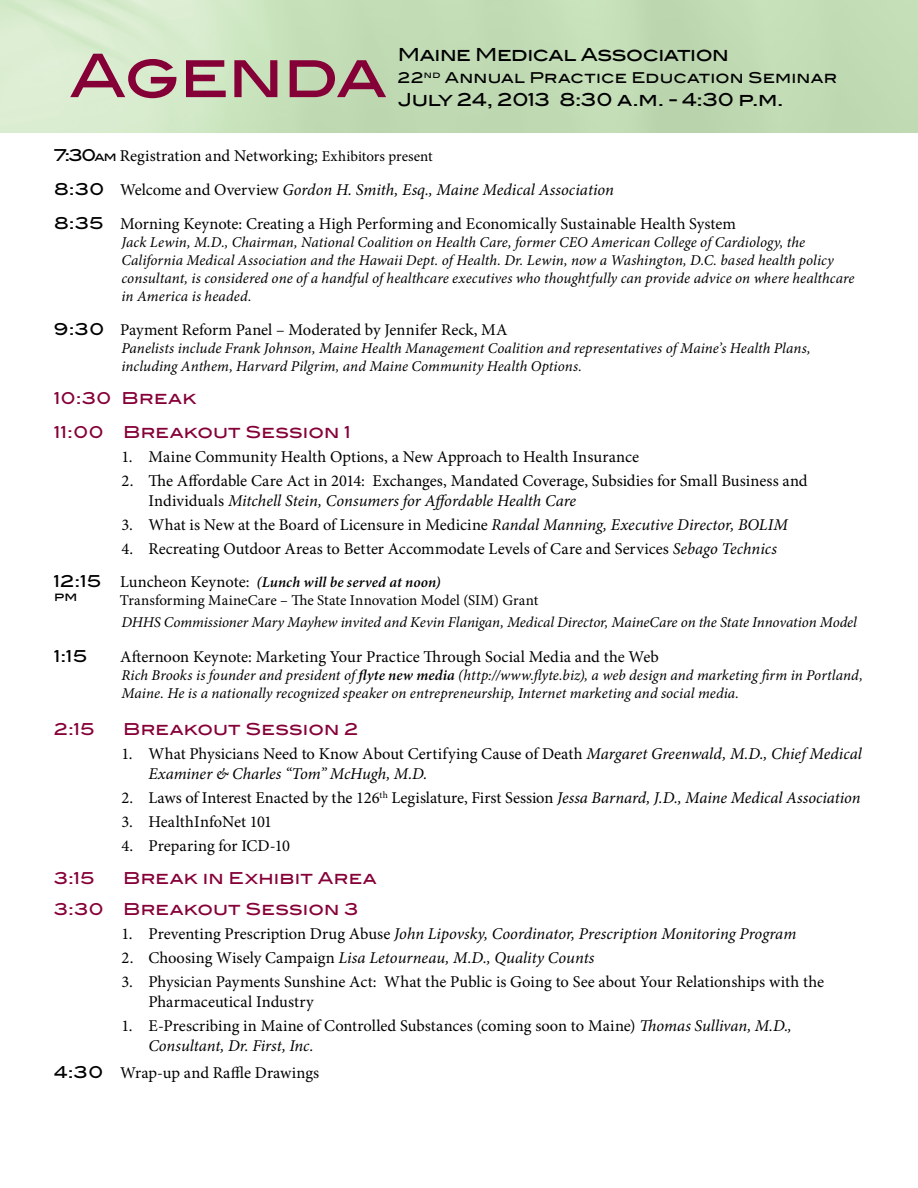
<style>
.page{position:relative;width:918px;height:1188px;background:#fff}
.page>*{position:absolute;margin:0;border:0;box-sizing:border-box;transform-origin:0 0}
.t1{font:60px "Blair ITC Std";letter-spacing:-.015em;color:#860038}
.t2{font:18px "Blair ITC Std";letter-spacing:-.025em;color:#000}
.t3{font:16.5px/19.8px "Minion Pro";color:#000}
.t4{font:italic 16.5px/19.8px "Minion Pro";color:#000}
.t5{font:16.5px/33.3px "Blair ITC Std";letter-spacing:.015em;color:#860038}
.t6{font:16.5px "Blair ITC Std";color:#000}
.t7{font:italic 15px/18px "Minion Pro";letter-spacing:.005em;color:#000}
.t8{font:15px/18px "Minion Pro";letter-spacing:.005em;color:#000}
.t9{font:15px "Blair ITC Std";letter-spacing:.015em;color:#000}
.t10{font:12px "Blair ITC Std";color:#000}
.s1{font-family:"Blair ITC Std"}
.s2{font-family:"Blair ITC Std";font-size:12px}
.s3{font-size:15px}
.s4{font-style:italic}
.s5{font-family:"Blair ITC Std";font-size:16.5px}
.s6{font-size:16.5px}
.s7{font-weight:600;font-style:italic}
.s8{font-weight:600}
.s9{font-style:normal}
</style>
<div class="page">
<h1 class="t1" style="left:69px;top:39px;width:319px">Agenda</h1>
<p class="t2" style="left:398px;top:43px;width:333px">Maine Medical Association</p>
<p class="t9" style="left:398px;top:69px;width:441px">22<sup>nd</sup> Annual Practice Education Seminar</p>
<p class="t2" style="left:398px;top:88px;width:387px">July 24, 2013 8:30 a.m. - 4:30 p.m.</p>
<p class="t3" style="left:54px;top:139px;width:684px;line-height:34px"><span class="s1">7:30</span><span class="s2">am</span> Registration and Networking; <span class="s3">Exhibitors present<br></span><span class="s1">8:30</span> Welcome and Overview <span class="s4">Gordon H. Smith, Esq., Maine Medical Association<br></span><span class="s1">8:35</span> Morning Keynote: Creating a High Performing and Economically Sustainable Health System</p>
<p class="t7" style="left:122px;top:233px;width:735px">Jack Lewin, M.D., Chairman, National Coalition on Health Care, former CEO American College of Cardiology, the California Medical Association and the Hawaii Dept. of Health. Dr. Lewin, now a Washington, D.C. based health policy consultant, is considered one of a handful of healthcare executives who thoughtfully can provide advice on where healthcare in America is headed.</p>
<p class="t3" style="left:54px;top:320px;width:455px"><span class="s1">9:30</span> Payment Reform Panel – Moderated by Jennifer Reck, MA</p>
<p class="t7" style="left:122px;top:339px;width:691px">Panelists include Frank Johnson, Maine Health Management Coalition and representatives of Maine’s Health Plans, including Anthem, Harvard Pilgrim, and Maine Community Health Options.</p>
<p class="t5" style="left:54px;top:382px;width:298px">10:30 Break<br>11:00 Breakout Session 1</p>
<p class="t3" style="left:122px;top:447px;width:519px">1. Maine Community Health Options, a New Approach to Health Insurance</p>
<p class="t3" style="left:148px;top:471px;width:661px;text-indent:-27px">2. The Affordable Care Act in 2014: Exchanges, Mandated Coverage, Subsidies for Small Business and<br>Individuals <span class="s4">Mitchell Stein, Consumers for Affordable Health Care</span></p>
<p class="t3" style="left:122px;top:515px;width:668px">3. What is New at the Board of Licensure in Medicine <span class="s4">Randal Manning, Executive Director, BOLIM</span></p>
<p class="t3" style="left:122px;top:539px;width:657px">4. Recreating Outdoor Areas to Better Accommodate Levels of Care and Services <span class="s4">Sebago Technics</span></p>
<p class="t8" style="left:120px;top:573px;width:420px;text-indent:-66px"><span class="s5">12:15</span> <span class="s6">Luncheon Keynote:</span> <span class="s7">(Lunch will be served at noon)<br></span>Transforming MaineCare – The State Innovation Model (SIM) Grant</p>
<p class="t7" style="left:121px;top:614px;width:737px">DHHS Commissioner Mary Mayhew invited and Kevin Flanigan, Medical Director, MaineCare on the State Innovation Model</p>
<p class="t6" style="left:54px;top:646px;width:35px">1:15</p>
<p class="t3" style="left:120px;top:646px;width:540px">Afternoon Keynote: Marketing Your Practice Through Social Media and the Web</p>
<p class="t7" style="left:122px;top:666px;width:743px">Rich Brooks is founder and president of <span class="s8">flyte new media</span> (http://www.flyte.biz), a web design and marketing firm in Portland,<br>Maine. He is a nationally recognized speaker on entrepreneurship, Internet marketing and social media.</p>
<p class="t5" style="left:54px;top:712px;width:43px">2:15</p>
<p class="t5" style="left:123px;top:712px;width:237px">Breakout Session 2</p>
<p class="t4" style="left:148px;top:744px;width:715px;text-indent:-27px"><span class="s9">1. What Physicians Need to Know About Certifying Cause of Death</span> Margaret Greenwald, M.D., Chief Medical<br>Examiner &amp; Charles “Tom” McHugh, M.D.</p>
<p class="t3" style="left:122px;top:788px;width:741px">2. Laws of Interest Enacted by the 126<sup>th</sup> Legislature, First Session <span class="s4">Jessa Barnard, J.D., Maine Medical Association</span></p>
<p class="t3" style="left:122px;top:812px;width:152px">3. HealthInfoNet 101</p>
<p class="t3" style="left:122px;top:836px;width:170px">4. Preparing for ICD-10</p>
<p class="t5" style="left:54px;top:861px;width:43px">3:15</p>
<p class="t10" style="left:54px;top:589px;width:25px">pm</p>
<p class="t5" style="left:54px;top:863px;width:324px;line-height:30.9px;text-indent:69px">Break in Exhibit Area<br>3:30 Breakout Session 3</p>
<p class="t4" style="left:122px;top:924px;width:676px"><span class="s9">1. Preventing Prescription Drug Abuse</span> John Lipovsky, Coordinator, Prescription Monitoring Program</p>
<p class="t4" style="left:122px;top:948px;width:475px"><span class="s9">2. Choosing Wisely Campaign</span> Lisa Letourneau, M.D., Quality Counts</p>
<p class="t3" style="left:148px;top:972px;width:677px;text-indent:-27px">3. Physician Payments Sunshine Act: What the Public is Going to See about Your Relationships with the<br>Pharmaceutical Industry</p>
<p class="t3" style="left:148px;top:1016px;width:645px;text-indent:-27px">1. E-Prescribing in Maine of Controlled Substances (coming soon to Maine) <span class="s4">Thomas Sullivan, M.D.,<br>Consultant, Dr. First, Inc.</span></p>
<p class="t3" style="left:54px;top:1063px;width:267px"><span class="s1">4:30</span> Wrap-up and Raffle Drawings</p>
</div>
